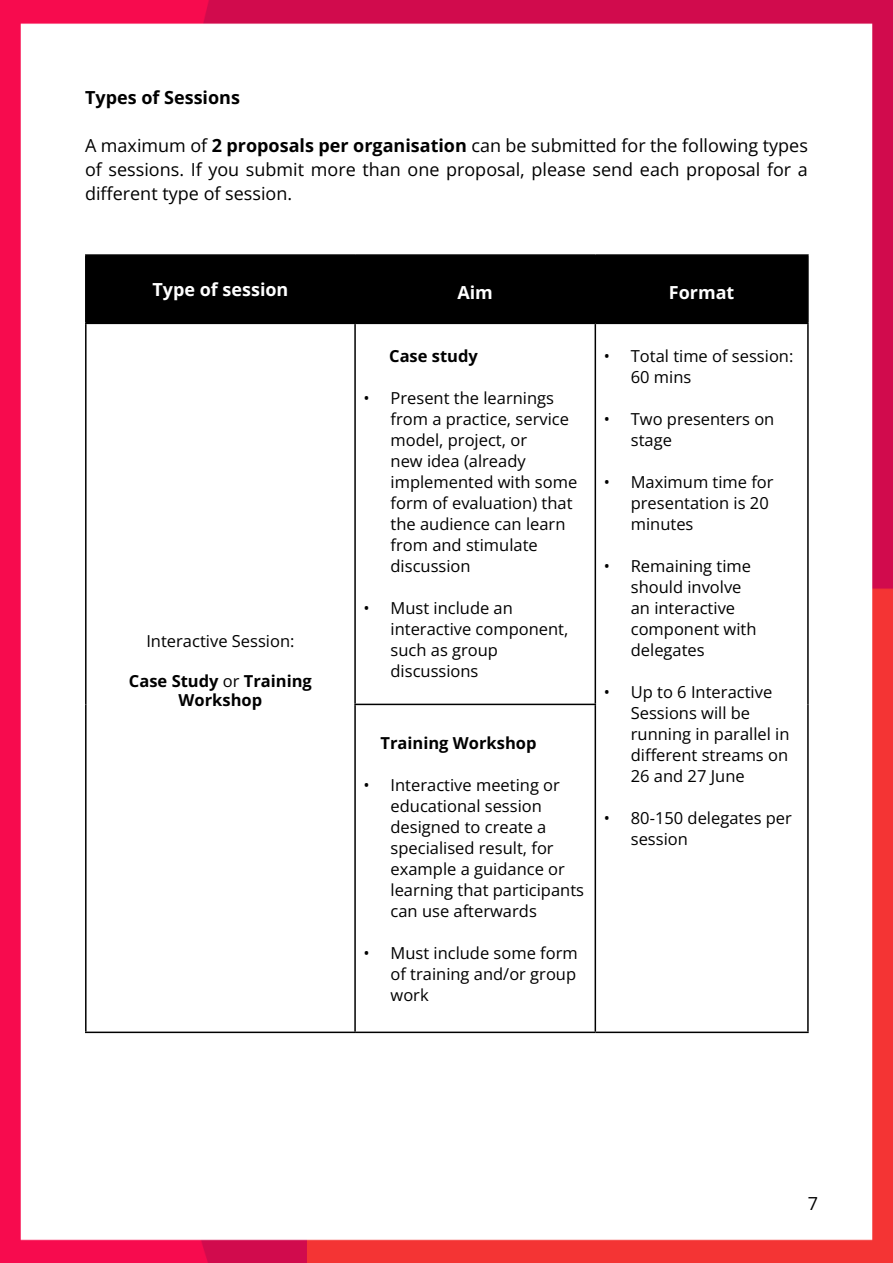
<style>
.page{position:relative;width:893px;height:1263px;background:#fff}
.page>*{position:absolute;margin:0;border:0;box-sizing:border-box;transform-origin:0 0}
.t1{font:18px/24px "Open Sans";color:#000;text-align:justify}
.t2{font:700 18px "Open Sans";color:#fff}
.t3{font:700 18px "Open Sans";color:#000}
.t4{font:16.5px/21px "Open Sans";color:#000}
.t5{font:700 16.5px/19.8px "Open Sans";color:#000;text-align:center}
.s1{font-weight:700}
.s2{font-weight:400}
</style>
<div class="page">
<img style="left:0;top:0;width:893px;height:1263px">
<div style="left:87px;top:256px;width:720px;height:67px;background:#000"></div>
<hr style="left:85px;top:254px;width:270px;height:2px;background:#000">
<hr style="left:85px;top:256px;width:2px;height:67px;background:#000">
<hr style="left:355px;top:254px;width:240px;height:2px;background:#000">
<hr style="left:354px;top:256px;width:2px;height:67px;background:#000">
<hr style="left:595px;top:254px;width:214px;height:2px;background:#000">
<hr style="left:595px;top:256px;width:1px;height:67px;background:#000">
<hr style="left:807px;top:256px;width:2px;height:67px;background:#000">
<hr style="left:85px;top:323px;width:270px;height:1px;background:#000">
<hr style="left:85px;top:324px;width:2px;height:380px;background:#000">
<hr style="left:355px;top:323px;width:240px;height:1px;background:#000">
<hr style="left:354px;top:324px;width:2px;height:380px;background:#000">
<hr style="left:595px;top:323px;width:214px;height:1px;background:#000">
<hr style="left:595px;top:324px;width:1px;height:380px;background:#000">
<hr style="left:807px;top:324px;width:2px;height:380px;background:#000">
<hr style="left:85px;top:704px;width:2px;height:327px;background:#000">
<hr style="left:354px;top:704px;width:242px;height:1px;background:#000">
<hr style="left:354px;top:705px;width:2px;height:326px;background:#000">
<hr style="left:595px;top:705px;width:1px;height:326px;background:#000">
<hr style="left:807px;top:704px;width:2px;height:327px;background:#000">
<hr style="left:85px;top:1031px;width:270px;height:2px;background:#000">
<hr style="left:355px;top:1031px;width:240px;height:2px;background:#000">
<hr style="left:595px;top:1031px;width:214px;height:2px;background:#000">
<p class="t3" style="left:85px;top:85px;width:156px">Types of Sessions</p>
<p class="t1" style="left:85px;top:133px;width:724px">A maximum of <span class="s1">2 proposals per organisation</span> can be submitted for the following types of sessions. If you submit more than one proposal, please send each proposal for a different type of session.</p>
<p class="t2" style="left:152px;top:277px;width:138px">Type of session</p>
<p class="t2" style="left:457px;top:280px;width:37px">Aim</p>
<p class="t2" style="left:669px;top:280px;width:67px">Format</p>
<p class="t4" style="left:146px;top:630px;width:150px">Interactive Session:</p>
<p class="t5" style="left:129px;top:670px;width:184px">Case Study <span class="s2">or</span> Training<br>Workshop</p>
<p class="t5" style="left:389px;top:346px;width:90px">Case study</p>
<p class="t4" style="left:391px;top:387px;width:188px;text-indent:-27px">• Present the learnings from a practice, service model, project, or<br>new idea (already implemented with some form of evaluation) that the audience can learn from and stimulate discussion</p>
<p class="t4" style="left:391px;top:597px;width:179px;text-indent:-27px">• Must include an interactive component, such as group discussions</p>
<p class="t5" style="left:381px;top:733px;width:157px">Training Workshop</p>
<p class="t4" style="left:391px;top:774px;width:195px;text-indent:-27px">• Interactive meeting or educational session designed to create a specialised result, for example a guidance or learning that participants can use afterwards</p>
<p class="t4" style="left:391px;top:942px;width:189px;text-align:justify;text-indent:-27px">• Must include some form of training and/or group work</p>
<p class="t4" style="left:631px;top:345px;width:164px;text-indent:-27px">• Total time of session:<br>60 mins</p>
<p class="t4" style="left:631px;top:408px;width:145px;text-indent:-27px">• Two presenters on stage</p>
<p class="t4" style="left:631px;top:471px;width:144px;text-indent:-27px">• Maximum time for presentation is 20 minutes</p>
<p class="t4" style="left:631px;top:555px;width:127px;text-indent:-27px">• Remaining time should involve an interactive component with delegates</p>
<p class="t4" style="left:631px;top:681px;width:160px;text-indent:-27px">• Up to 6 Interactive<br>Sessions will be running in parallel in different streams on<br>26 and 27 June</p>
<p class="t4" style="left:631px;top:807px;width:163px;text-indent:-27px">• 80-150 delegates per session</p>
<p class="t1" style="left:808px;top:1191px;width:12px">7</p>
</div>
